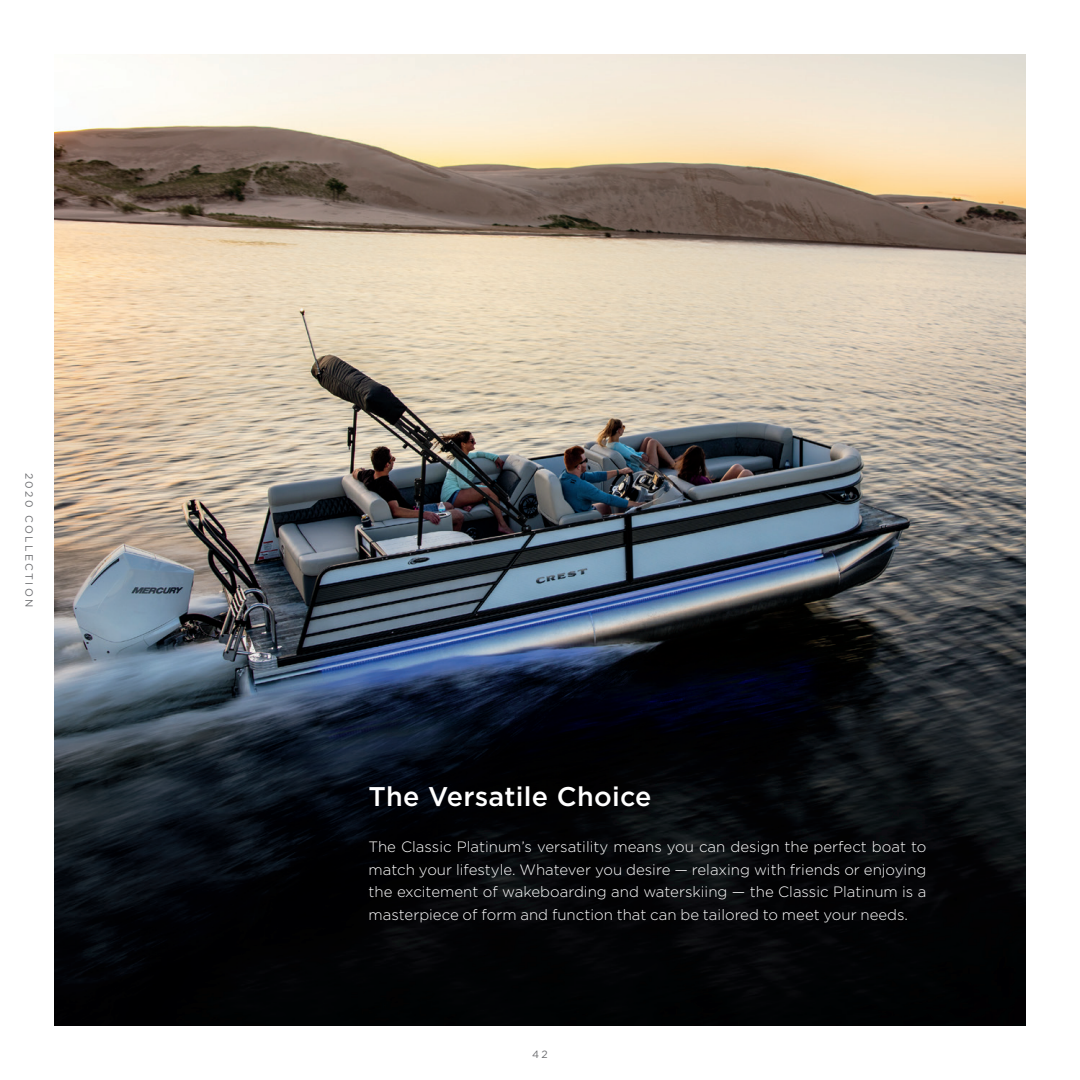
<style>
.page{position:relative;width:1080px;height:1080px;background:#fff}
.page>*{position:absolute;margin:0;border:0;box-sizing:border-box;transform-origin:0 0}
.t1{font:500 27px "Gotham";letter-spacing:.01em;color:#fff}
.t2{font:300 15px/22.5px "Gotham";color:#fff;text-align:justify}
.t3{font:10.5px "Gotham";letter-spacing:.22em;color:#6c6d70}
</style>
<div class="page">
<img style="left:54px;top:54px;width:972px;height:972px">
<p class="t3" style="left:35px;top:473px;width:136px;rotate:90deg">2020 COLLECTION</p>
<h1 class="t1" style="left:369px;top:781px;width:285px">The Versatile Choice</h1>
<p class="t2" style="left:369px;top:835px;width:559px">The Classic Platinum’s versatility means you can design the perfect boat to match your lifestyle. Whatever you desire — relaxing with friends or enjoying the excitement of wakeboarding and waterskiing — the Classic Platinum is a masterpiece of form and function that can be tailored to meet your needs.</p>
<p class="t3" style="left:532px;top:1049px;width:17px">42</p>
</div>
